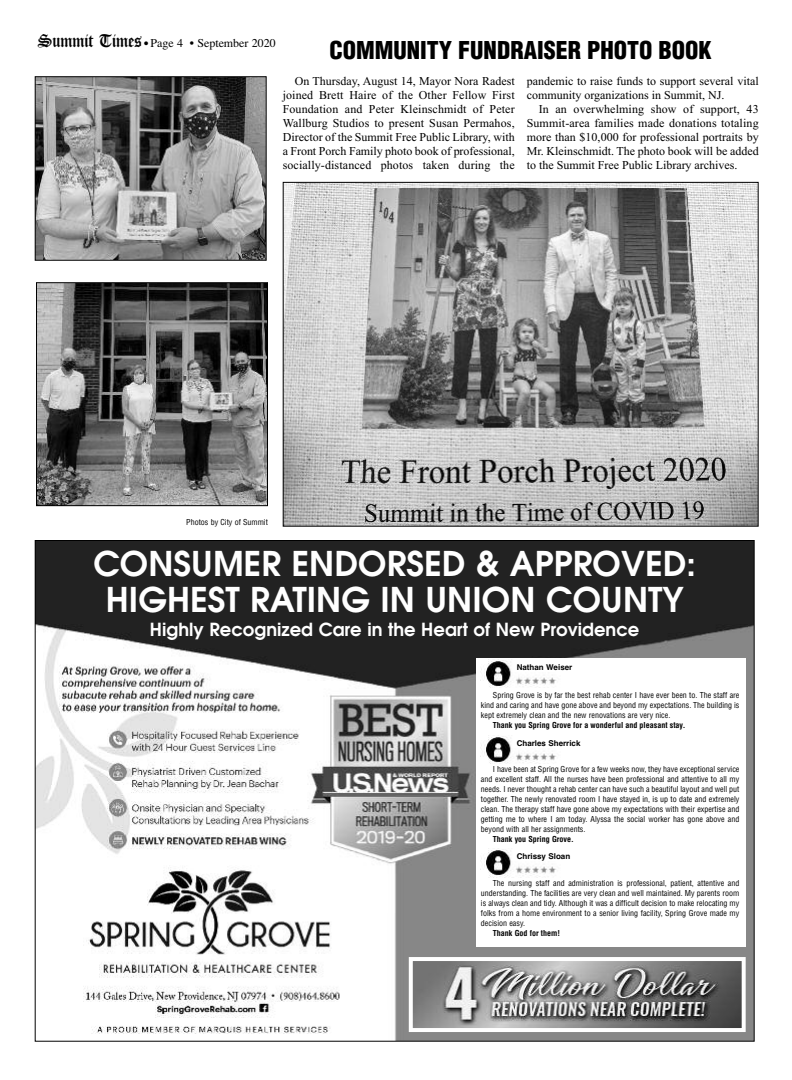
<style>
.page{position:relative;width:792px;height:1080px;background:#fff}
.page>*{position:absolute;margin:0;border:0;box-sizing:border-box;transform-origin:0 0}
.t1{font:600 34px/36px "Avant Garde";color:#fff;text-align:center}
.t2{font:900 condensed 24px "Helvetica";color:#000}
.t3{font:600 18px "Avant Garde";color:#fff}
.t4{font:12px/14px "Times New Roman";color:#000;text-align:justify}
.t5{font:12px "Times";color:#000}
.t6{font:condensed 8px/10px "Helvetica";color:#000;text-align:justify}
.t7{font:700 condensed 8px "Helvetica";color:#000}
.t8{font:700 8px "Helvetica";color:#000}
.s1{font-family:"Manuscript Regular SWFTE";font-size:20px}
.s2{font-family:"Futura";font-weight:700;font-stretch:condensed;font-size:10px}
</style>
<div class="page">
<img style="left:37px;top:542px;width:716px;height:498px">
<div style="left:476px;top:658px;width:270px;height:289px;background:#fff"></div>
<img style="left:481px;top:659px;width:75px;height:29px">
<img style="left:481px;top:735px;width:75px;height:29px">
<img style="left:481px;top:849px;width:75px;height:28px">
<img style="left:414px;top:962px;width:327px;height:65px">
<div style="left:409px;top:957px;width:337px;height:75px;border:4px solid #fff"></div>
<img style="left:37px;top:78px;width:228px;height:181px">
<div style="left:35px;top:76px;width:232px;height:185px;border:1px solid #000"></div>
<img style="left:285px;top:184px;width:472px;height:341px">
<img style="left:38px;top:284px;width:228px;height:220px">
<div style="left:36px;top:282px;width:232px;height:224px;border:1px solid #000"></div>
<h3 class="t5" style="left:38px;top:36px;width:239px"><span class="s1">Summit Times</span> <span class="s2">•</span> Page 4 • September 2020</h3>
<h2 class="t2" style="left:330px;top:36px;width:384px">COMMUNITY FUNDRAISER PHOTO BOOK</h2>
<p class="t4" style="left:283px;top:73px;width:234px;text-indent:12px">On Thursday, August 14, Mayor Nora Radest joined Brett Haire of the Other Fellow First Foundation and Peter Kleinschmidt of Peter Wallburg Studios to present Susan Permahos, Director of the Summit Free Public Library, with a Front Porch Family photo book of professional, socially-distanced photos taken during the</p>
<h3 class="t4" style="left:527px;top:73px;width:234px">pandemic to raise funds to support several vital community organizations in Summit, NJ.</h3>
<h3 class="t4" style="left:527px;top:101px;width:233px;text-indent:12px">In an overwhelming show of support, 43<br>Summit-area families made donations totaling more than $10,000 for professional portraits by Mr. Kleinschmidt. The photo book will be added to the Summit Free Public Library archives.</h3>
<p class="t6" style="left:186px;top:518px;width:83px">Photos by City of Summit</p>
<h1 class="t1" style="left:93px;top:546px;width:604px">CONSUMER ENDORSED &amp; APPROVED:<br>HIGHEST RATING IN UNION COUNTY</h1>
<h3 class="t3" style="left:150px;top:619px;width:491px">Highly Recognized Care in the Heart of New Providence</h3>
<p class="t8" style="left:517px;top:663px;width:57px">Nathan Weiser</p>
<p class="t6" style="left:481px;top:691px;width:260px;text-indent:12px">Spring Grove is by far the best rehab center I have ever been to. The staff are kind and caring and have gone above and beyond my expectations. The building is kept extremely clean and the new renovations are very nice.</p>
<p class="t7" style="left:493px;top:721px;width:194px">Thank you Spring Grove for a wonderful and pleasant stay.</p>
<p class="t6" style="left:481px;top:765px;width:260px;text-indent:12px">I have been at Spring Grove for a few weeks now, they have exceptional service and excellent staff. All the nurses have been professional and attentive to all my needs. I never thought a rehab center can have such a beautiful layout and well put together. The newly renovated room I have stayed in, is up to date and extremely clean. The therapy staff have gone above my expectations with their expertise and getting me to where I am today. Alyssa the social worker has gone above and beyond with all her assignments.</p>
<p class="t7" style="left:493px;top:835px;width:82px">Thank you Spring Grove.</p>
<p class="t6" style="left:481px;top:879px;width:260px;text-indent:12px">The nursing staff and administration is professional, patient, attentive and understanding. The facilities are very clean and well maintained. My parents room is always clean and tidy. Although it was a difficult decision to make relocating my folks from a home environment to a senior living facility, Spring Grove made my decision easy.</p>
<p class="t7" style="left:493px;top:929px;width:69px">Thank God for them!</p>
<p class="t8" style="left:517px;top:739px;width:65px">Charles Sherrick</p>
<p class="t8" style="left:517px;top:852px;width:55px">Chrissy Sloan</p>
</div>
